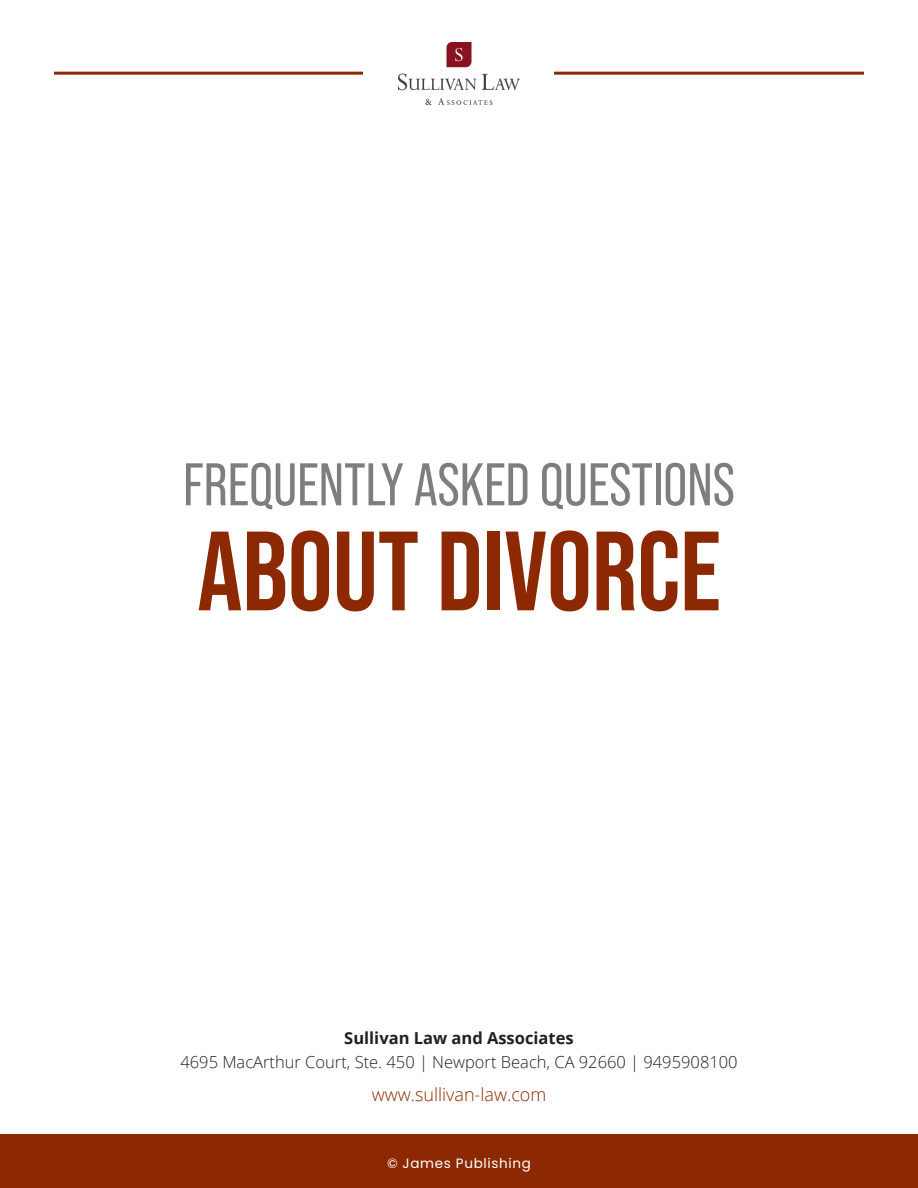
<style>
.page{position:relative;width:918px;height:1188px;background:#fff}
.page>*{position:absolute;margin:0;border:0;box-sizing:border-box;transform-origin:0 0}
.t1{font:700 112.5px "Bebas Neue Pro";color:#8d2902}
.t2{font:60px "Bebas Neue Pro";color:#7f7d80}
.t3{font:300 18px "Open Sans";color:#8d2902}
.t4{font:300 16.5px "Open Sans";color:#231f20}
.t5{font:700 16.5px "Open Sans";color:#231f20}
.t6{font:13.5px "Poppins";letter-spacing:.05em;color:#fff}
</style>
<div class="page">
<hr style="left:54px;top:72px;width:810px;height:3px;background:#8d2902">
<div style="left:364px;top:32px;width:190px;height:83px;background:#fff"></div>
<div style="left:0;top:1134px;width:918px;height:54px;background:#8d2902"></div>
<img style="left:398px;top:42px;width:122px;height:62px">
<h2 class="t2" style="left:183px;top:451px;width:553px">FREQUENTLY ASKED QUESTIONS</h2>
<h1 class="t1" style="left:197px;top:507px;width:525px">ABOUT DIVORCE</h1>
<p class="t5" style="left:344px;top:1027px;width:231px">Sullivan Law and Associates</p>
<p class="t4" style="left:180px;top:1051px;width:559px">4695 MacArthur Court, Ste. 450 | Newport Beach, CA 92660 | 9495908100</p>
<p class="t3" style="left:372px;top:1082px;width:176px">www.sullivan-law.com</p>
<p class="t6" style="left:387px;top:1156px;width:145px">© James Publishing</p>
</div>
